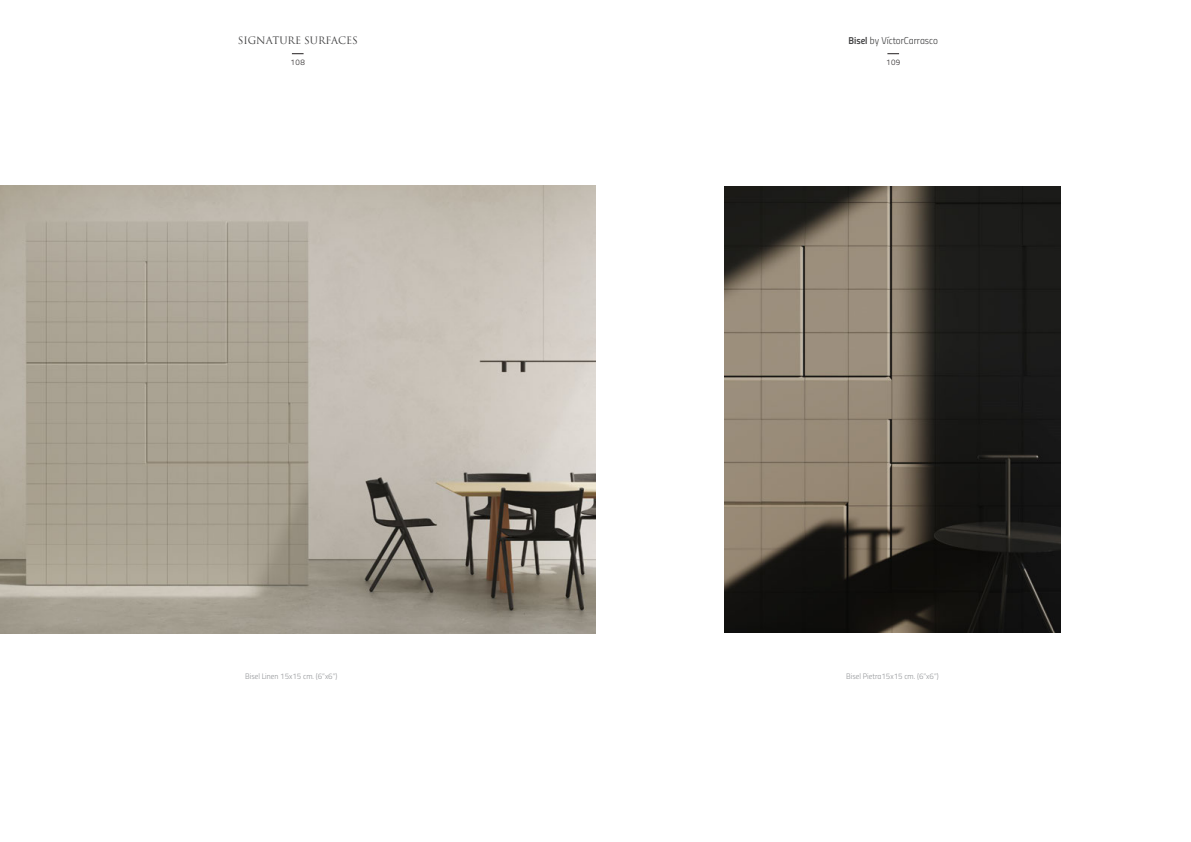
<style>
.page{position:relative;width:1191px;height:842px;background:#fff}
.page>*{position:absolute;margin:0;border:0;box-sizing:border-box;transform-origin:0 0}
.t1{font:10px "Titillium Light Upright";color:#3e3e3f}
.t2{font:10px "Trajan Pro";letter-spacing:-.01em;color:#3e3e3f}
.t3{font:8px "Titillium Light Upright";color:#939598}
.t4{font:8px "Titillium Light Upright";letter-spacing:.06em;color:#231f20}
.s1{font-family:"Titillium Semibold Upright"}
</style>
<div class="page">
<svg style="left:887px;top:54px;width:12px;height:1px"></svg>
<img style="left:0;top:186px;width:595px;height:447px">
<img style="left:725px;top:186px;width:335px;height:447px">
<p class="t2" style="left:238px;top:34px;width:121px">SIGNATURE SURFACES</p>
<p class="t4" style="left:290px;top:56px;width:16px">108</p>
<p class="t4" style="left:886px;top:56px;width:16px">109</p>
<p class="t1" style="left:848px;top:33px;width:91px"><span class="s1">Bisel</span> by VíctorCarrasco</p>
<p class="t3" style="left:245px;top:670px;width:94px">Bisel Linen 15x15 cm. (6”x6”)</p>
<p class="t3" style="left:846px;top:670px;width:94px">Bisel Pietra15x15 cm. (6”x6”)</p>
</div>
